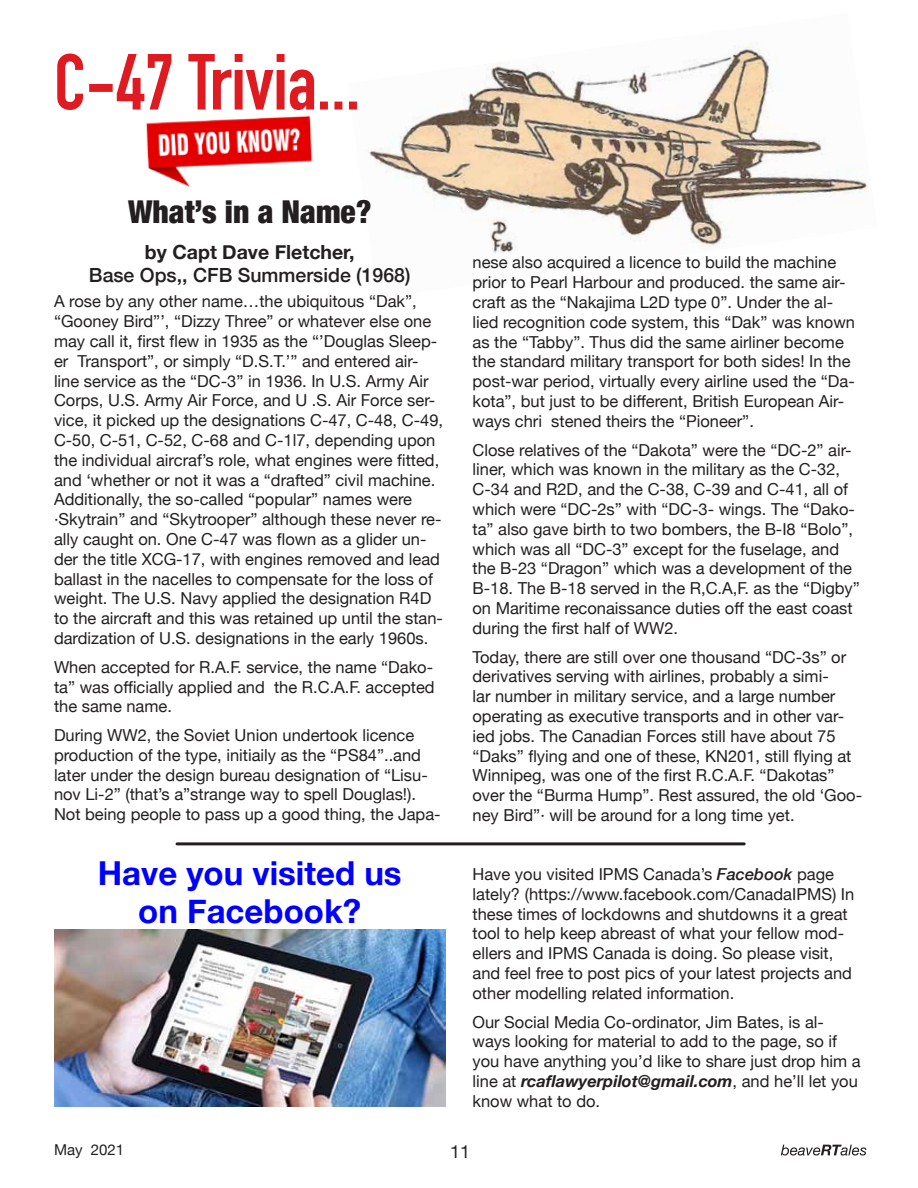
<style>
.page{position:relative;width:918px;height:1188px;background:#fff}
.page>*{position:absolute;margin:0;border:0;box-sizing:border-box;transform-origin:0 0}
.t1{font:700 33px/37.5px "Helvetica Neue";color:#00f;text-align:center}
.t2{font:900 condensed 31.5px "Helvetica Neue";color:#231f20}
.t3{font:500 19.5px "Helvetica Neue";color:#231f20}
.t4{font:700 19.5px "Helvetica Neue";color:#231f20}
.t5{font:18px "Helvetica Neue";color:#231f20}
.t6{font:16.5px/19.8px "Helvetica Neue";color:#231f20}
.t7{font:15px "Helvetica Neue";color:#231f20}
.s1{font-weight:500;font-style:italic}
.s2{font-weight:700;font-style:italic}
</style>
<div class="page">
<svg style="left:781px;top:1145px;width:85px;height:11px"></svg>
<img style="left:146px;top:115px;width:167px;height:72px">
<img style="left:369px;top:42px;width:498px;height:211px">
<svg style="left:57px;top:54px;width:300px;height:56px"></svg>
<hr style="left:177px;top:842px;width:567px;height:3px;background:#231f20">
<img style="left:54px;top:930px;width:391px;height:177px">
<h2 class="t2" style="left:128px;top:186px;width:245px">What’s in a Name?</h2>
<p class="t4" style="left:145px;top:237px;width:211px">by Capt Dave Fletcher,</p>
<p class="t3" style="left:89px;top:260px;width:323px">Base Ops,, CFB Summerside (1968)</p>
<p class="t6" style="left:54px;top:292px;width:391px">A rose by any other name…the ubiquitous “Dak”, “Gooney Bird”’, “Dizzy Three” or whatever else one may call it, first flew in 1935 as the “’Douglas Sleep&shy;er Transport”, or simply “D.S.T.’” and entered air&shy;line service as the “DC-3” in 1936. In U.S. Army Air Corps, U.S. Army Air Force, and U .S. Air Force ser&shy;vice, it picked up the designations C-47, C-48, C-49, C-50, C-51, C-52, C-68 and C-1l7, depending upon the individual aircraf’s role, what engines were fitted, and ‘whether or not it was a “drafted” civil machine.<br>Additionally, the so-called “popular” names were ·Skytrain” and “Skytrooper” although these never re&shy;ally caught on. One C-47 was flown as a glider un&shy;der the title XCG-17, with engines removed and lead ballast in the nacelles to compensate for the loss of weight. The U.S. Navy applied the designation R4D to the aircraft and this was retained up until the stan&shy;dardization of U.S. designations in the early 1960s.</p>
<p class="t6" style="left:54px;top:658px;width:382px;text-align:justify">When accepted for R.A.F. service, the name “Dako&shy;ta” was officially applied and the R.C.A.F. accepted the same name.</p>
<p class="t6" style="left:54px;top:726px;width:388px">During WW2, the Soviet Union undertook licence production of the type, initiaily as the “PS84”..and later under the design bureau designation of “Lisu&shy;nov Li-2” (that’s a”strange way to spell Douglas!).<br>Not being people to pass up a good thing, the Japa-</p>
<p class="t6" style="left:473px;top:254px;width:384px">nese also acquired a licence to build the machine prior to Pearl Harbour and produced. the same air&shy;craft as the “Nakajima L2D type 0”. Under the al&shy;lied recognition code system, this “Dak” was known as the “Tabby”. Thus did the same airliner become the standard military transport for both sides! In the post-war period, virtually every airline used the “Da&shy;kota”, but just to be different, British European Air&shy;ways chri stened theirs the “Pioneer”.</p>
<p class="t6" style="left:473px;top:441px;width:389px">Close relatives of the “Dakota” were the “DC-2” air&shy;liner, which was known in the military as the C-32, C-34 and R2D, and the C-38, C-39 and C-41, all of which were “DC-2s” with “DC-3- wings. The “Dako&shy;ta” also gave birth to two bombers, the B-I8 “Bolo”, which was all “DC-3” except for the fuselage, and the B-23 “Dragon” which was a development of the B-18. The B-18 served in the R,C.A,F. as the “Digby” on Maritime reconaissance duties off the east coast during the first half of WW2.</p>
<p class="t6" style="left:473px;top:648px;width:391px">Today, there are still over one thousand “DC-3s” or derivatives serving with airlines, probably a simi-<br>lar number in military service, and a large number operating as executive transports and in other var&shy;ied jobs. The Canadian Forces still have about 75 “Daks” flying and one of these, KN201, still flying at Winnipeg, was one of the first R.C.A.F. “Dakotas” over the “Burma Hump”. Rest assured, the old ‘Goo&shy;ney Bird”· will be around for a long time yet.</p>
<h1 class="t1" style="left:98px;top:856px;width:305px">Have you visited us on Facebook?</h1>
<p class="t6" style="left:472px;top:865px;width:383px">Have you visited IPMS Canada’s <span class="s1">Facebook</span> page lately? (https://www.facebook.com/CanadaIPMS) In these times of lockdowns and shutdowns it a great tool to help keep abreast of what your fellow mod&shy;ellers and IPMS Canada is doing. So please visit, and feel free to post pics of your latest projects and other modelling related information.</p>
<p class="t6" style="left:472px;top:1013px;width:390px">Our Social Media Co-ordinator, Jim Bates, is al&shy;ways looking for material to add to the page, so if you have anything you’d like to share just drop him a line at <span class="s2">rcaflawyerpilot@gmail.com</span>, and he’ll let you know what to do.</p>
<p class="t7" style="left:54px;top:1139px;width:72px">May 2021</p>
<p class="t5" style="left:450px;top:1138px;width:22px">11</p>
</div>
